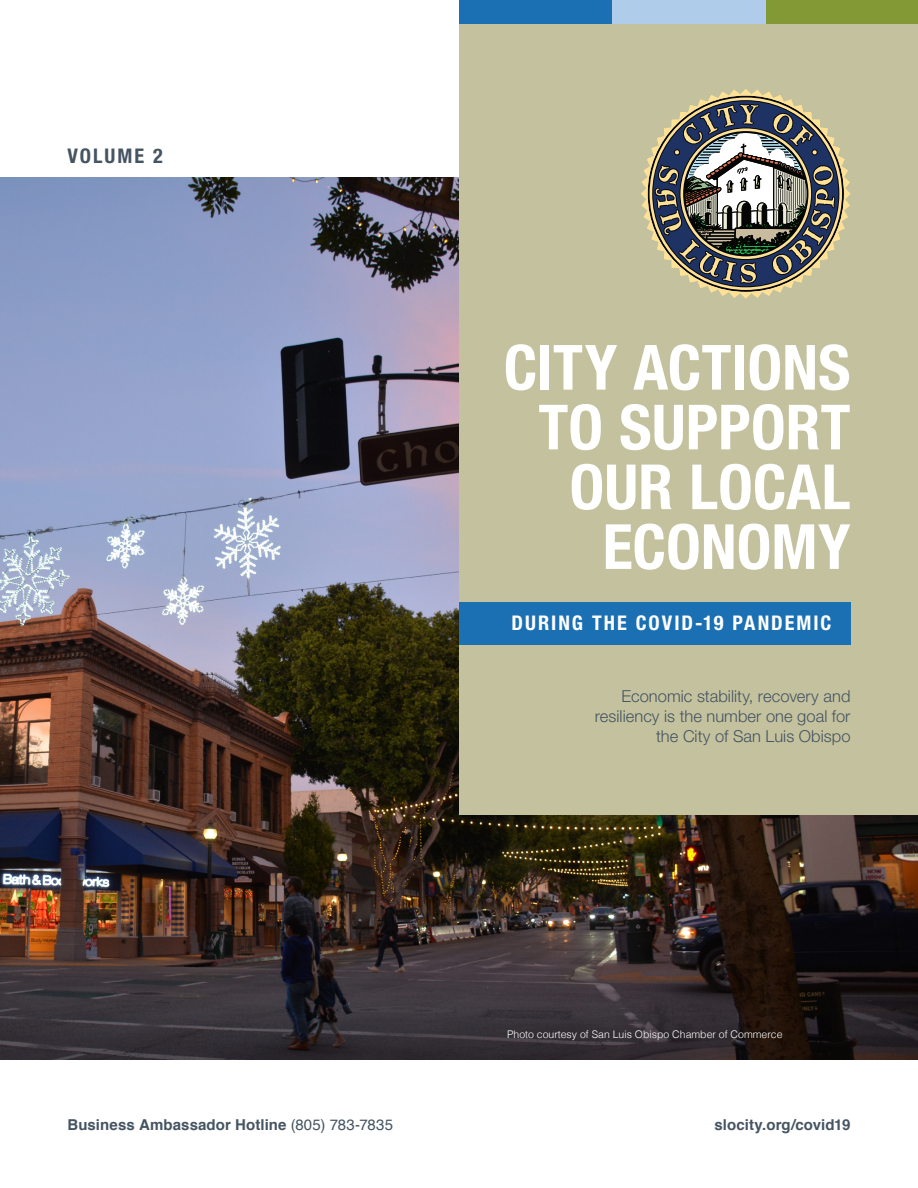
<style>
.page{position:relative;width:918px;height:1188px;background:#fff}
.page>*{position:absolute;margin:0;border:0;box-sizing:border-box;transform-origin:0 0}
.t1{font:700 condensed 62.4px/59.7px "Helvetica Neue LT Pro";color:#fff;text-align:right}
.t2{font:700 condensed 20.25px "Helvetica Neue LT Pro";letter-spacing:.095em;color:#fff}
.t3{font:700 condensed 20.25px "Helvetica Neue LT Pro";letter-spacing:.1em;color:#455461}
.t4{font:300 16.5px/19.8px "Helvetica Neue LT Pro";color:#455461;text-align:right}
.t5{font:700 15px "Helvetica";letter-spacing:.005em;color:#455461}
.t6{font:300 10.5px "Helvetica";color:#fff}
.s1{font-weight:400}
</style>
<div class="page">
<img style="left:0;top:177px;width:918px;height:883px">
<div style="left:459px;top:0;width:459px;height:814px;background:#c4c29e"></div>
<div style="left:459px;top:602px;width:391px;height:42px;background:#1a70b3"></div>
<svg style="left:641px;top:89px;width:209px;height:209px"></svg>
<div style="left:765px;top:0;width:153px;height:24px;background:#829936"></div>
<div style="left:612px;top:0;width:153px;height:24px;background:#b0cceb"></div>
<div style="left:459px;top:0;width:153px;height:24px;background:#1a70b3"></div>
<p class="t3" style="left:68px;top:144px;width:97px">VOLUME 2</p>
<p class="t1" style="left:504px;top:337px;width:348px">CITY ACTIONS<br>TO SUPPORT<br>OUR LOCAL<br>ECONOMY</p>
<p class="t2" style="left:512px;top:611px;width:321px">DURING THE COVID-19 PANDEMIC</p>
<p class="t4" style="left:595px;top:686px;width:257px">Economic stability, recovery and resiliency is the number one goal for the City of San Luis Obispo</p>
<p class="t6" style="left:507px;top:1025px;width:277px">Photo courtesy of San Luis Obispo Chamber of Commerce</p>
<p class="t5" style="left:68px;top:1112px;width:327px">Business Ambassador Hotline <span class="s1">(805) 783-7835</span></p>
<p class="t5" style="left:715px;top:1112px;width:137px">slocity.org/covid19</p>
</div>
